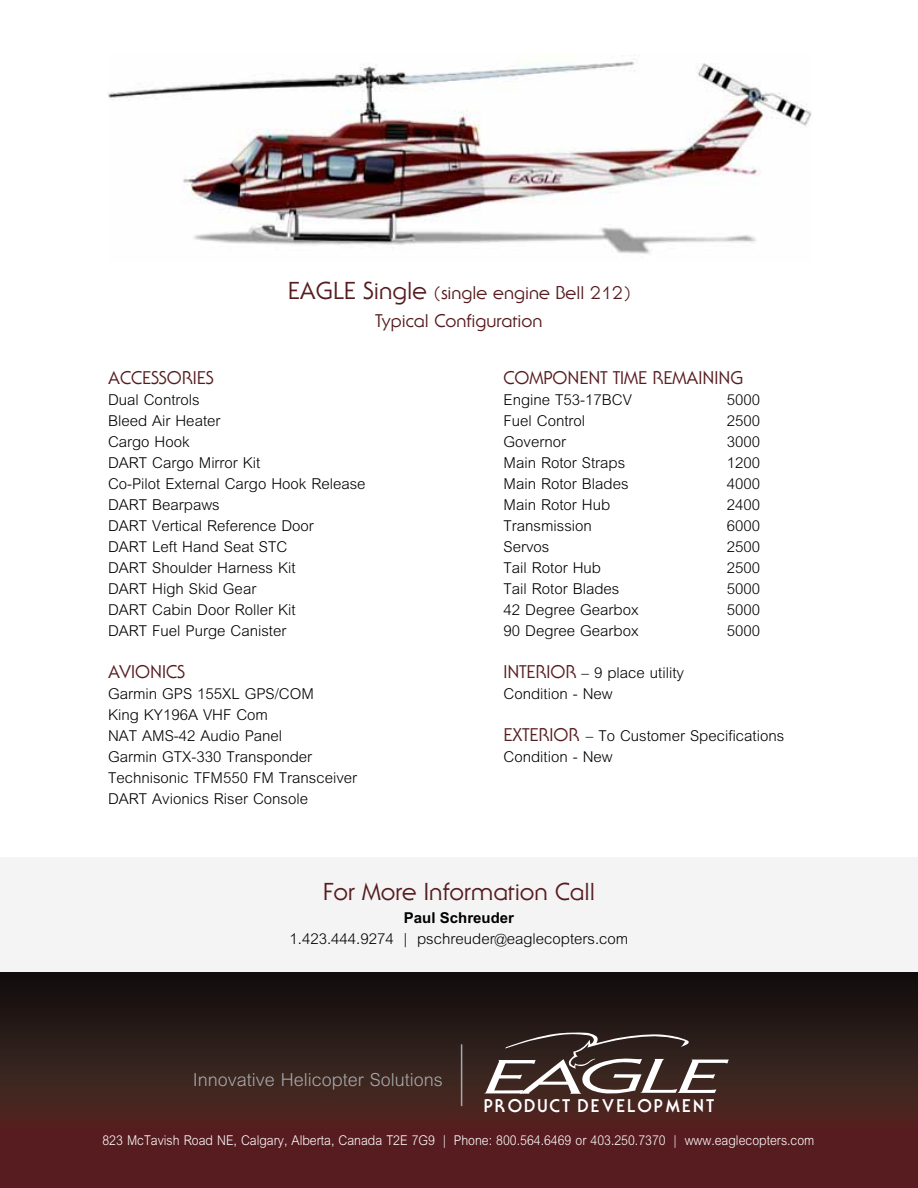
<style>
.page{position:relative;width:918px;height:1188px;background:#fff}
.page>*{position:absolute;margin:0;border:0;box-sizing:border-box;transform-origin:0 0}
.t1{font:24px "Serif Gothic";color:#571c1f}
.t2{font:18px/28.3px "Serif Gothic";color:#571c1f;text-align:center}
.t3{font:300 18px "M Arial";color:#a7a9ac}
.t4{font:700 16.8px "Serif Gothic";letter-spacing:.11em;color:#fff}
.t5{font:300 15px/21px "M Arial";color:#000}
.t6{font:700 15px "M Arial";color:#000}
.t7{font:300 13.5px "M Arial";color:#fff;scale:.91 1}
.s1{font-size:24px}
.s2{font-family:"Serif Gothic";font-weight:400;font-size:18px;color:#571d1f}
</style>
<div class="page">
<svg style="left:0;top:972px;width:918px;height:216px;background:#3b1c1a"></svg>
<hr style="left:461px;top:1044px;width:1px;height:62px;background:#a7a9ac">
<img style="left:107px;top:55px;width:704px;height:199px">
<div style="left:0;top:858px;width:918px;height:114px;background:#f4f4f4"></div>
<svg style="left:484px;top:1033px;width:245px;height:61px"></svg>
<p class="t2" style="left:288px;top:278px;width:344px"><span class="s1">EAGLE Single</span> (single engine Bell 212)<br>Typical Configuration</p>
<p class="t2" style="left:108px;top:363px;width:107px">ACCESSORIES</p>
<p class="t5" style="left:108px;top:389px;width:259px">Dual Controls<br>Bleed Air Heater<br>Cargo Hook<br>DART Cargo Mirror Kit<br>Co-Pilot External Cargo Hook Release<br>DART Bearpaws<br>DART Vertical Reference Door<br>DART Left Hand Seat STC<br>DART Shoulder Harness Kit<br>DART High Skid Gear<br>DART Cabin Door Roller Kit<br>DART Fuel Purge Canister</p>
<p class="t2" style="left:108px;top:658px;width:79px">AVIONICS</p>
<p class="t5" style="left:108px;top:684px;width:251px">Garmin GPS 155XL GPS/COM<br>King KY196A VHF Com<br>NAT AMS-42 Audio Panel<br>Garmin GTX-330 Transponder<br>Technisonic TFM550 FM Transceiver<br>DART Avionics Riser Console</p>
<p class="t2" style="left:504px;top:363px;width:241px">COMPONENT TIME REMAINING</p>
<p class="t5" style="left:504px;top:389px;width:130px">Engine T53-17BCV</p>
<p class="t5" style="left:727px;top:389px;width:35px">5000</p>
<p class="t5" style="left:504px;top:410px;width:83px">Fuel Control</p>
<p class="t5" style="left:727px;top:410px;width:35px">2500</p>
<p class="t5" style="left:504px;top:431px;width:64px">Governor</p>
<p class="t5" style="left:727px;top:431px;width:35px">3000</p>
<p class="t5" style="left:504px;top:452px;width:123px">Main Rotor Straps</p>
<p class="t5" style="left:727px;top:452px;width:35px">1200</p>
<p class="t5" style="left:504px;top:473px;width:127px">Main Rotor Blades</p>
<p class="t5" style="left:727px;top:473px;width:35px">4000</p>
<p class="t5" style="left:504px;top:494px;width:108px">Main Rotor Hub</p>
<p class="t5" style="left:727px;top:494px;width:35px">2400</p>
<p class="t5" style="left:504px;top:515px;width:90px">Transmission</p>
<p class="t5" style="left:727px;top:515px;width:35px">6000</p>
<p class="t5" style="left:504px;top:536px;width:47px">Servos</p>
<p class="t5" style="left:727px;top:536px;width:35px">2500</p>
<p class="t5" style="left:504px;top:557px;width:99px">Tail Rotor Hub</p>
<p class="t5" style="left:727px;top:557px;width:35px">2500</p>
<p class="t5" style="left:504px;top:578px;width:117px">Tail Rotor Blades</p>
<p class="t5" style="left:727px;top:578px;width:35px">5000</p>
<p class="t5" style="left:504px;top:599px;width:137px">42 Degree Gearbox</p>
<p class="t5" style="left:727px;top:599px;width:35px">5000</p>
<p class="t5" style="left:504px;top:620px;width:137px">90 Degree Gearbox</p>
<p class="t5" style="left:727px;top:620px;width:35px">5000</p>
<p class="t5" style="left:504px;top:662px;width:182px"><span class="s2">INTERIOR</span> – 9 place utility<br>Condition - New</p>
<p class="t5" style="left:504px;top:725px;width:282px"><span class="s2">EXTERIOR</span> – To Customer Specifications<br>Condition - New</p>
<h1 class="t1" style="left:323px;top:877px;width:274px">For More Information Call</h1>
<p class="t6" style="left:404px;top:909px;width:112px">Paul Schreuder</p>
<p class="t5" style="left:290px;top:929px;width:340px">1.423.444.9274 | pschreuder@eaglecopters.com</p>
<p class="t3" style="left:193px;top:1069px;width:252px">Innovative Helicopter Solutions</p>
<p class="t4" style="left:484px;top:1095px;width:232px">PRODUCT DEVELOPMENT</p>
<p class="t7" style="left:102px;top:1132px;width:784px">823 McTavish Road NE, Calgary, Alberta, Canada T2E 7G9 | Phone: 800.564.6469 or 403.250.7370 | www.eaglecopters.com</p>
</div>
